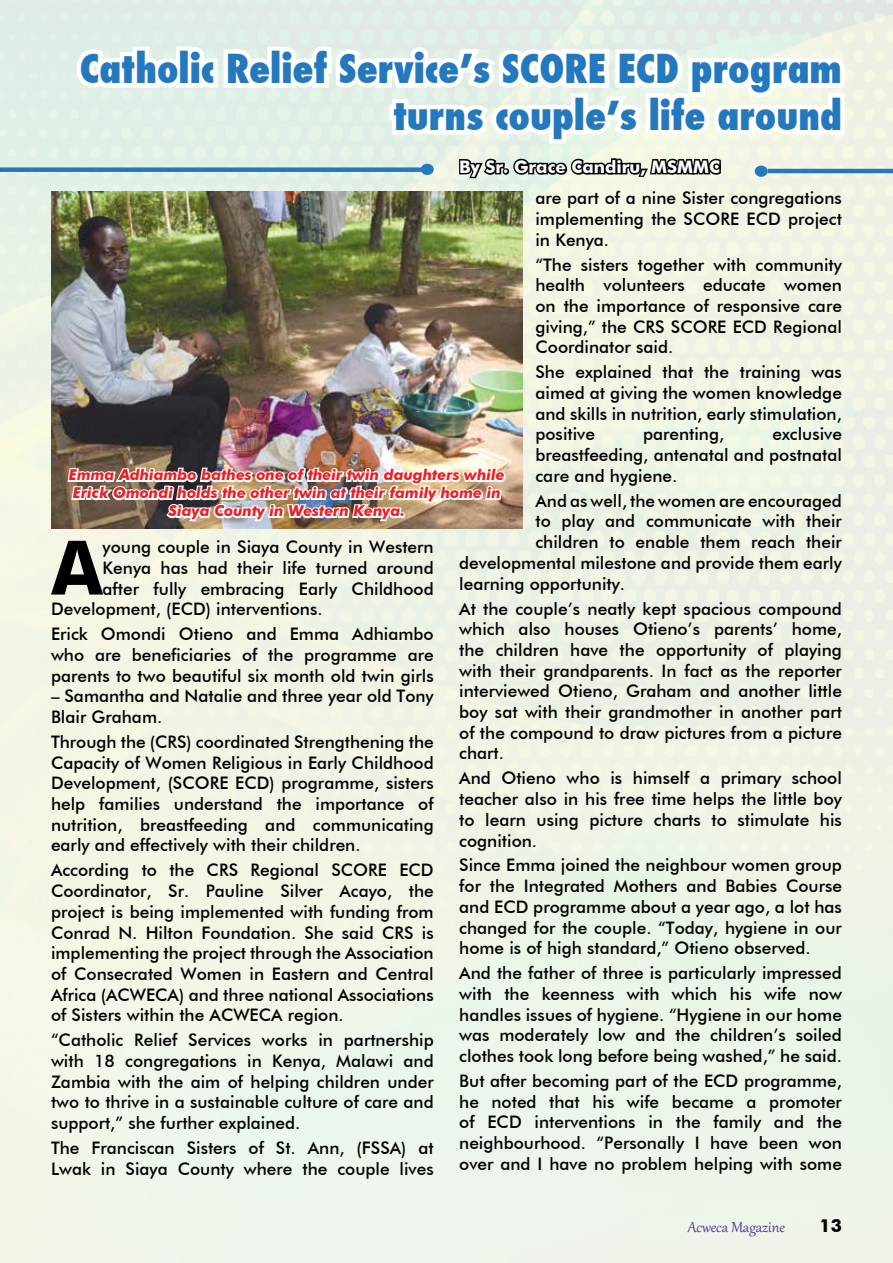
<style>
.page{position:relative;width:893px;height:1263px;background:#eef5e6}
.page>*{position:absolute;margin:0;border:0;box-sizing:border-box;transform-origin:0 0}
.t1{font:700 75.15px "Futura BT";color:#000;scale:.94 1}
.t2{font:800 condensed 39px/46.8px "Futura";color:#2478be;text-align:right}
.t3{font:18px "Gabriola";color:#513293}
.t4{font:700 18px "Futura BT";color:#000}
.t5{font:500 17.25px/20.7px "Futura BT";color:#000;text-align:justify}
.t6{font:700 17.25px "Futura BT";color:#fff}
.t7{font:italic 700 15px/18px "Futura BT";color:#ed1d24;text-align:center}
</style>
<div class="page">
<img style="left:51px;top:192px;width:472px;height:336px">
<img style="left:70px;top:0;width:779px;height:394px">
<div style="left:0;top:167px;width:426px;height:5px;background:#2478be"></div>
<div style="left:421px;top:164px;width:13px;height:11px;background:#2478be;border-radius:50%"></div>
<hr style="left:767px;top:169px;width:126px;height:4px;background:#2478be">
<div style="left:755px;top:166px;width:13px;height:11px;background:#2478be;border-radius:50%"></div>
<img style="left:66px;top:434px;width:441px;height:123px">
<h2 class="t2" style="left:80px;top:46px;width:764px">Catholic Relief Service’s SCORE ECD program turns couple’s life around</h2>
<p class="t6" style="left:459px;top:156px;width:262px">By Sr. Grace Candiru, MSMMC</p>
<p class="t5" style="left:535px;top:188px;width:308px">are part of a nine Sister congregations implementing the SCORE ECD project in Kenya.</p>
<p class="t5" style="left:535px;top:254px;width:308px">“The sisters together with community health volunteers educate women on the importance of responsive care giving,” the CRS SCORE ECD Regional Coordinator said.</p>
<p class="t5" style="left:535px;top:362px;width:308px">She explained that the training was aimed at giving the women knowledge and skills in nutrition, early stimulation, positive</p>
<p class="t5" style="left:535px;top:424px;width:308px;text-indent:237px">exclusive breastfeeding, antenatal and postnatal care and hygiene.</p>
<p class="t5" style="left:535px;top:490px;width:308px">And as well, the women are encouraged</p>
<p class="t5" style="left:535px;top:511px;width:308px">to play and communicate with their</p>
<p class="t5" style="left:535px;top:531px;width:308px">children to enable them reach their</p>
<p class="t5" style="left:459px;top:552px;width:384px">developmental milestone and provide them early</p>
<p class="t5" style="left:459px;top:573px;width:167px">learning opportunity.</p>
<p class="t5" style="left:459px;top:598px;width:384px">At the couple’s neatly kept spacious compound which also houses Otieno’s parents’ home, the children have the opportunity of playing with their grandparents. In fact as the reporter interviewed Otieno, Graham and another little boy sat with their grandmother in another part of the compound to draw pictures from a picture chart.</p>
<p class="t5" style="left:459px;top:768px;width:384px">And Otieno who is himself a primary school teacher also in his free time helps the little boy to learn using picture charts to stimulate his cognition.</p>
<p class="t5" style="left:459px;top:855px;width:384px">Since Emma joined the neighbour women group for the Integrated Mothers and Babies Course and ECD programme about a year ago, a lot has changed for the couple. “Today, hygiene in our home is of high standard,” Otieno observed.</p>
<p class="t5" style="left:459px;top:962px;width:384px">And the father of three is particularly impressed with the keenness with which his wife now handles issues of hygiene. “Hygiene in our home was moderately low and the children’s soiled clothes took long before being washed,” he said.</p>
<p class="t5" style="left:459px;top:1070px;width:384px">But after becoming part of the ECD programme, he noted that his wife became a promoter of ECD interventions in the family and the neighbourhood. “Personally I have been won over and I have no problem helping with some</p>
<p class="t5" style="left:643px;top:424px;width:83px">parenting,</p>
<p class="t7" style="left:69px;top:466px;width:437px">Emma Adhiambo bathes one of their twin daughters while<br>Erick Omondi holds the other twin at their family home in<br>Siaya County in Western Kenya.</p>
<h1 class="t1" style="left:52px;top:522px;width:56px">A</h1>
<p class="t5" style="left:103px;top:536px;width:333px">young couple in Siaya County in Western</p>
<p class="t5" style="left:103px;top:557px;width:333px">Kenya has had their life turned around</p>
<p class="t5" style="left:103px;top:578px;width:333px">after fully embracing Early Childhood</p>
<p class="t5" style="left:51px;top:599px;width:273px">Development, (ECD) interventions.</p>
<p class="t5" style="left:51px;top:623px;width:384px">Erick Omondi Otieno and Emma Adhiambo who are beneficiaries of the programme are parents to two beautiful six month old twin girls</p>
<p class="t5" style="left:51px;top:686px;width:384px">– Samantha and Natalie and three year old Tony<br>Blair Graham.</p>
<p class="t5" style="left:51px;top:731px;width:384px">Through the (CRS) coordinated Strengthening the Capacity of Women Religious in Early Childhood Development, (SCORE ECD) programme, sisters help families understand the importance of nutrition, breastfeeding and communicating early and effectively with their children.</p>
<p class="t5" style="left:51px;top:860px;width:384px">According to the CRS Regional SCORE ECD Coordinator, Sr. Pauline Silver Acayo, the project is being implemented with funding from Conrad N. Hilton Foundation. She said CRS is implementing the project through the Association of Consecrated Women in Eastern and Central Africa (ACWECA) and three national Associations of Sisters within the ACWECA region.</p>
<p class="t5" style="left:51px;top:1030px;width:384px">“Catholic Relief Services works in partnership with 18 congregations in Kenya, Malawi and Zambia with the aim of helping children under two to thrive in a sustainable culture of care and support,” she further explained.</p>
<p class="t5" style="left:51px;top:1137px;width:384px">The Franciscan Sisters of St. Ann, (FSSA) at<br>Lwak in Siaya County where the couple lives</p>
<p class="t3" style="left:688px;top:1215px;width:99px">Acweca Magazine</p>
<p class="t4" style="left:819px;top:1215px;width:24px">13</p>
</div>
